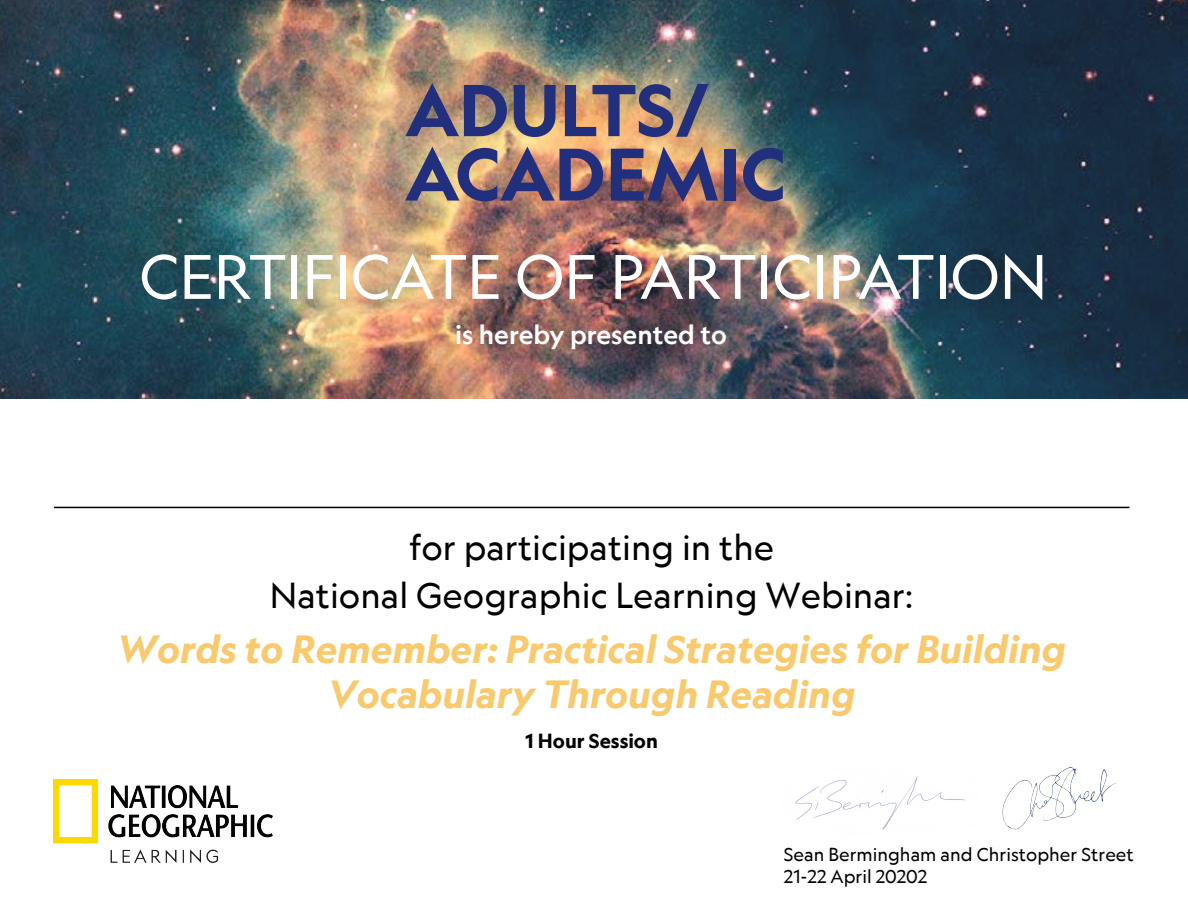
<style>
.page{position:relative;width:1188px;height:918px;background:#fff}
.page>*{position:absolute;margin:0;border:0;box-sizing:border-box;transform-origin:0 0}
.t1{font:60px "Geograph Brand";color:#fff}
.t2{font:italic 700 37.5px/45px "Geograph Brand";color:#f8c96d;text-align:center}
.t3{font:34.5px/47.7px "Geograph Brand";color:#000;text-align:center}
.t4{font:500 25.5px "Geograph Brand";color:#fff}
.t5{font:700 19.5px "Geograph Brand";color:#000}
.t6{font:18px/21.6px "Geograph Brand";color:#000}
</style>
<div class="page">
<img style="left:0;top:0;width:1188px;height:399px">
<svg style="left:405px;top:83px;width:102px;height:53px;background:#726578"></svg>
<svg style="left:514px;top:85px;width:42px;height:52px;background:#6c6478"></svg>
<img style="left:405px;top:147px;width:198px;height:54px">
<svg style="left:611px;top:147px;width:107px;height:55px;background:#7b6272"></svg>
<div style="left:724px;top:149px;width:11px;height:52px;background:#222f7d"></div>
<svg style="left:743px;top:148px;width:40px;height:53px;background:#5e5e78"></svg>
<svg style="left:565px;top:84px;width:144px;height:53px;background:#877479"></svg>
<img style="left:54px;top:779px;width:219px;height:85px">
<hr style="left:54px;top:507px;width:1075px;height:1px;background:#000">
<img style="left:795px;top:776px;width:170px;height:54px">
<img style="left:1002px;top:767px;width:115px;height:63px">
<h1 class="t1" style="left:139px;top:239px;width:910px">CERTIFICATE OF PARTICIPATION</h1>
<p class="t4" style="left:455px;top:319px;width:273px">is hereby presented to</p>
<p class="t3" style="left:270px;top:523px;width:645px">for participating in the<br>National Geographic Learning Webinar:</p>
<p class="t2" style="left:118px;top:626px;width:950px">Words to Remember: Practical Strategies for Building<br>Vocabulary Through Reading</p>
<p class="t5" style="left:526px;top:728px;width:134px">1 Hour Session</p>
<p class="t6" style="left:784px;top:844px;width:351px">Sean Bermingham and Christopher Street<br>21-22 April 20202</p>
</div>
